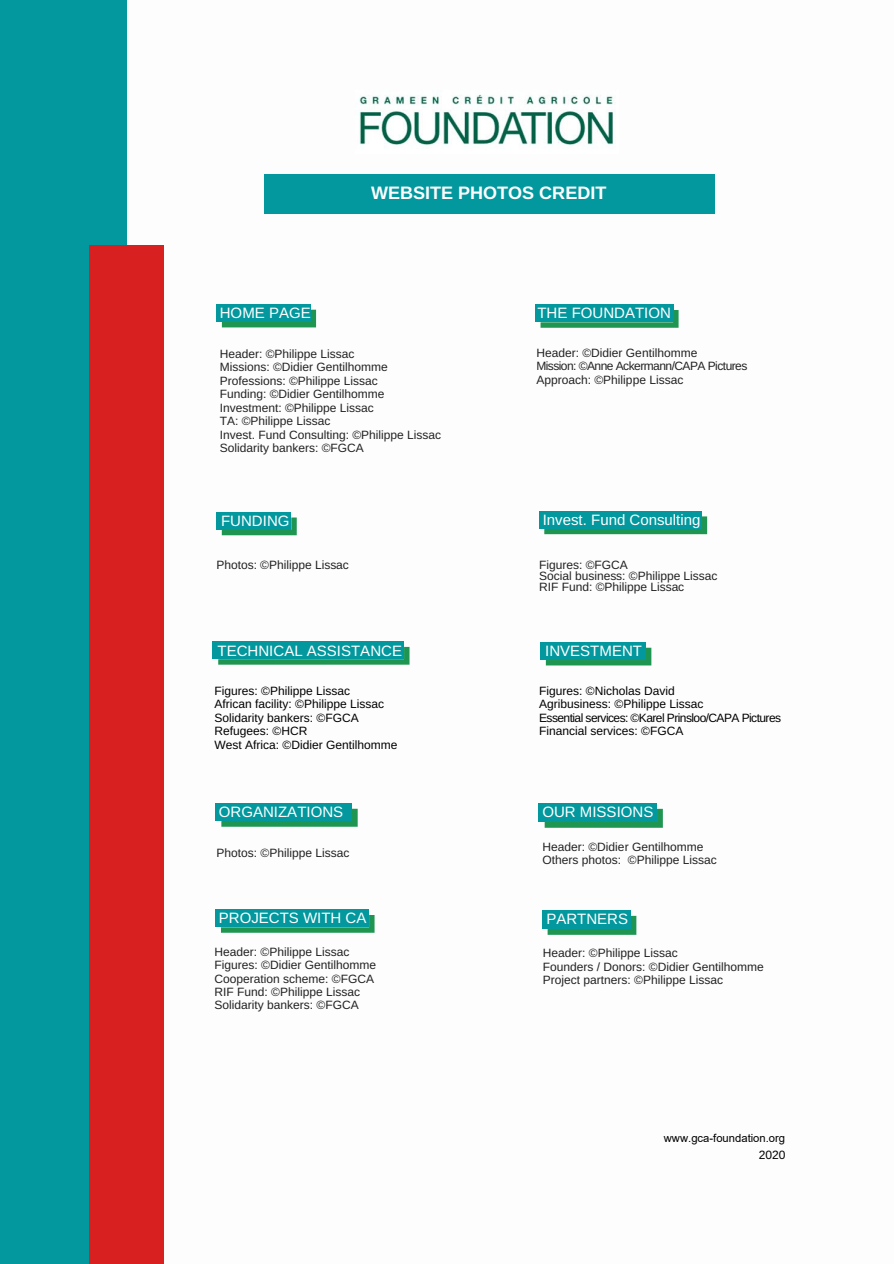
<style>
.page{position:relative;width:894px;height:1264px;background:#fff}
.page>*{position:absolute;margin:0;border:0;box-sizing:border-box;transform-origin:0 0}
.t1{font:700 18px "Arimo";color:#fdfdfd}
.t2{font:15px "Arimo";color:#fff}
.t3{font:12px/13.5px "Arimo";color:#222}
.t4{font:12px/13.5px "Arimo";color:#000}
.t5{font:11.25px "Arial";color:#000}
</style>
<div class="page">
<div style="left:0;top:0;width:127px;height:1263px;background:#03989e"></div>
<div style="left:89px;top:245px;width:75px;height:1018px;background:#d82020"></div>
<svg style="left:222px;top:310px;width:94px;height:17px"></svg>
<div style="left:216px;top:304px;width:94px;height:18px;background:#03989e"></div>
<svg style="left:540px;top:310px;width:138px;height:18px"></svg>
<div style="left:535px;top:304px;width:138px;height:18px;background:#03989e"></div>
<svg style="left:222px;top:517px;width:75px;height:18px"></svg>
<div style="left:216px;top:512px;width:75px;height:18px;background:#03989e"></div>
<svg style="left:544px;top:808px;width:118px;height:19px"></svg>
<div style="left:538px;top:803px;width:118px;height:19px;background:#03989e"></div>
<svg style="left:221px;top:808px;width:136px;height:18px"></svg>
<div style="left:215px;top:802px;width:136px;height:18px;background:#03989e"></div>
<svg style="left:221px;top:915px;width:153px;height:17px"></svg>
<div style="left:215px;top:909px;width:154px;height:18px;background:#03989e"></div>
<svg style="left:547px;top:915px;width:89px;height:19px"></svg>
<div style="left:541px;top:910px;width:89px;height:19px;background:#03989e"></div>
<svg style="left:218px;top:647px;width:191px;height:17px"></svg>
<div style="left:213px;top:641px;width:191px;height:18px;background:#03989e"></div>
<svg style="left:544px;top:516px;width:163px;height:18px"></svg>
<div style="left:538px;top:511px;width:163px;height:17px;background:#03989e"></div>
<svg style="left:545px;top:647px;width:106px;height:18px"></svg>
<div style="left:540px;top:642px;width:105px;height:18px;background:#03989e"></div>
<img style="left:358px;top:94px;width:256px;height:55px">
<div style="left:264px;top:174px;width:450px;height:39px;background:#03989e"></div>
<h1 class="t1" style="left:371px;top:183px;width:237px">WEBSITE PHOTOS CREDIT</h1>
<p class="t2" style="left:220px;top:304px;width:92px">HOME PAGE</p>
<p class="t2" style="left:537px;top:304px;width:135px">THE FOUNDATION</p>
<p class="t3" style="left:536px;top:346px;width:212px">Header: ©Didier Gentilhomme<br>Mission: ©Anne Ackermann/CAPA Pictures<br>Approach: ©Philippe Lissac</p>
<p class="t3" style="left:220px;top:347px;width:223px">Header: ©Philippe Lissac<br>Missions: ©Didier Gentilhomme<br>Professions: ©Philippe Lissac<br>Funding: ©Didier Gentilhomme<br>Investment: ©Philippe Lissac<br>TA: ©Philippe Lissac<br>Invest. Fund Consulting: ©Philippe Lissac<br>Solidarity bankers: ©FGCA</p>
<p class="t2" style="left:221px;top:513px;width:70px">FUNDING</p>
<p class="t3" style="left:216px;top:558px;width:134px">Photos: ©Philippe Lissac</p>
<p class="t2" style="left:217px;top:643px;width:186px">TECHNICAL ASSISTANCE</p>
<p class="t4" style="left:214px;top:684px;width:184px">Figures: ©Philippe Lissac<br>African facility: ©Philippe Lissac<br>Solidarity bankers: ©FGCA<br>Refugees: ©HCR<br>West Africa: ©Didier Gentilhomme</p>
<p class="t2" style="left:219px;top:803px;width:126px">ORGANIZATIONS</p>
<p class="t3" style="left:216px;top:846px;width:134px">Photos: ©Philippe Lissac</p>
<p class="t2" style="left:542px;top:511px;width:159px">Invest. Fund Consulting</p>
<p class="t3" style="left:539px;top:559px;width:180px;line-height:11.1px">Figures: ©FGCA<br>Social business: ©Philippe Lissac<br>RIF Fund: ©Philippe Lissac</p>
<p class="t2" style="left:545px;top:642px;width:98px">INVESTMENT</p>
<p class="t4" style="left:539px;top:684px;width:243px">Figures: ©Nicholas David<br>Agribusiness: ©Philippe Lissac<br>Essential services: ©Karel Prinsloo/CAPA Pictures Financial services: ©FGCA</p>
<p class="t2" style="left:542px;top:803px;width:112px">OUR MISSIONS</p>
<p class="t3" style="left:542px;top:840px;width:176px">Header: ©Didier Gentilhomme<br>Others photos: ©Philippe Lissac</p>
<p class="t2" style="left:219px;top:909px;width:149px">PROJECTS WITH CA</p>
<p class="t2" style="left:546px;top:911px;width:83px">PARTNERS</p>
<p class="t3" style="left:542px;top:946px;width:222px">Header: ©Philippe Lissac<br>Founders / Donors: ©Didier Gentilhomme<br>Project partners: ©Philippe Lissac</p>
<p class="t3" style="left:214px;top:945px;width:163px">Header: ©Philippe Lissac<br>Figures: ©Didier Gentilhomme<br>Cooperation scheme: ©FGCA<br>RIF Fund: ©Philippe Lissac<br>Solidarity bankers: ©FGCA</p>
<p class="t5" style="left:663px;top:1130px;width:123px">www.gca-foundation.org</p>
<p class="t4" style="left:758px;top:1147px;width:28px">2020</p>
</div>
